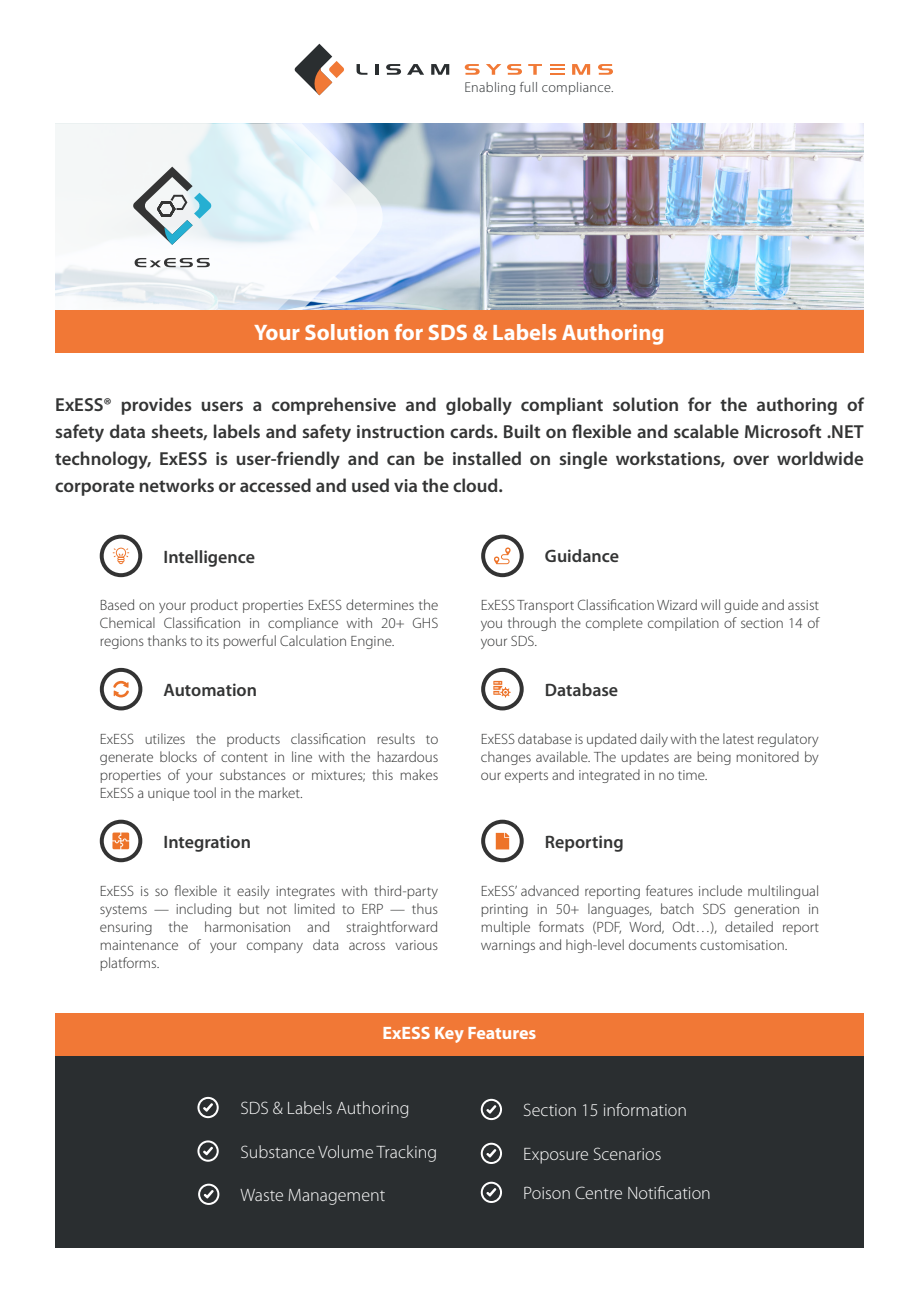
<style>
.page{position:relative;width:919px;height:1289px;background:#fff}
.page>*{position:absolute;margin:0;border:0;box-sizing:border-box;transform-origin:0 0}
.t1{font:700 22.5px "Myriad Pro";color:#fff}
.t2{font:600 18.9px/27px "Myriad Pro";color:#333434;text-align:justify}
.t3{font:300 18px "Myriad Pro";color:#fff}
.t4{font:600 18px "Myriad Pro";color:#333434}
.t5{font:700 18px "Myriad Pro";color:#fff}
.t6{font:300 15px/18px "Myriad Pro";color:#333434;text-align:justify}
.t7{font:300 14.1px "Myriad Pro";letter-spacing:.02em;color:#2a2e30}
</style>
<div class="page">
<svg style="left:294px;top:44px;width:50px;height:51px"></svg>
<svg style="left:464px;top:64px;width:15px;height:11px"></svg>
<svg style="left:486px;top:64px;width:15px;height:11px"></svg>
<svg style="left:375px;top:64px;width:3px;height:11px"></svg>
<svg style="left:386px;top:64px;width:15px;height:11px"></svg>
<svg style="left:407px;top:64px;width:17px;height:11px"></svg>
<svg style="left:431px;top:64px;width:18px;height:11px"></svg>
<svg style="left:507px;top:64px;width:15px;height:11px"></svg>
<svg style="left:528px;top:64px;width:14px;height:11px"></svg>
<svg style="left:572px;top:64px;width:18px;height:11px"></svg>
<svg style="left:598px;top:64px;width:15px;height:11px"></svg>
<svg style="left:550px;top:64px;width:14px;height:11px"></svg>
<svg style="left:356px;top:64px;width:11px;height:11px"></svg>
<img style="left:383px;top:123px;width:480px;height:187px">
<svg style="left:357px;top:123px;width:26px;height:187px"></svg>
<svg style="left:55px;top:123px;width:302px;height:187px;fill:#f4f7f8"></svg>
<div style="left:55px;top:1055px;width:808px;height:192px;background:#2a2e30"></div>
<svg style="left:480px;top:1098px;width:22px;height:22px"></svg>
<svg style="left:480px;top:1181px;width:22px;height:21px"></svg>
<svg style="left:480px;top:1142px;width:22px;height:21px"></svg>
<svg style="left:197px;top:1096px;width:22px;height:22px"></svg>
<svg style="left:198px;top:1183px;width:21px;height:21px"></svg>
<svg style="left:197px;top:1140px;width:22px;height:21px"></svg>
<div style="left:55px;top:310px;width:808px;height:43px;background:#f17836"></div>
<div style="left:55px;top:1013px;width:808px;height:42px;background:#f17836"></div>
<svg style="left:100px;top:534px;width:42px;height:43px"></svg>
<svg style="left:481px;top:668px;width:42px;height:42px"></svg>
<svg style="left:481px;top:534px;width:42px;height:43px"></svg>
<svg style="left:100px;top:668px;width:42px;height:42px"></svg>
<svg style="left:100px;top:819px;width:42px;height:43px"></svg>
<svg style="left:481px;top:819px;width:42px;height:43px"></svg>
<svg style="left:135px;top:258px;width:75px;height:9px"></svg>
<svg style="left:133px;top:167px;width:79px;height:78px"></svg>
<p class="t7" style="left:464px;top:80px;width:151px">Enabling full compliance.</p>
<p class="t1" style="left:254px;top:318px;width:412px">Your Solution for SDS &amp; Labels Authoring</p>
<p class="t2" style="left:55px;top:390px;width:809px">ExESS® provides users a comprehensive and globally compliant solution for the authoring of safety data sheets, labels and safety instruction cards. Built on flexible and scalable Microsoft .NET technology, ExESS is user-friendly and can be installed on single workstations, over worldwide corporate networks or accessed and used via the cloud.</p>
<p class="t4" style="left:163px;top:545px;width:93px">Intelligence</p>
<p class="t4" style="left:545px;top:544px;width:75px">Guidance</p>
<p class="t6" style="left:100px;top:596px;width:340px">Based on your product properties ExESS determines the Chemical Classification in compliance with 20+ GHS regions thanks to its powerful Calculation Engine.</p>
<p class="t6" style="left:480px;top:596px;width:340px">ExESS Transport Classification Wizard will guide and assist you through the complete compilation of section 14 of your SDS.</p>
<p class="t4" style="left:163px;top:678px;width:95px">Automation</p>
<p class="t6" style="left:100px;top:730px;width:340px">ExESS utilizes the products classification results to generate blocks of content in line with the hazardous properties of your substances or mixtures; this makes ExESS a unique tool in the market.</p>
<p class="t4" style="left:163px;top:830px;width:89px">Integration</p>
<p class="t6" style="left:100px;top:882px;width:340px">ExESS is so flexible it easily integrates with third-party systems — including but not limited to ERP — thus ensuring the harmonisation and straightforward maintenance of your company data across various platforms.</p>
<p class="t4" style="left:545px;top:678px;width:75px">Database</p>
<p class="t6" style="left:480px;top:730px;width:339px">ExESS database is updated daily with the latest regulatory changes available. The updates are being monitored by our experts and integrated in no time.</p>
<p class="t4" style="left:545px;top:830px;width:80px">Reporting</p>
<p class="t6" style="left:480px;top:882px;width:340px">ExESS’ advanced reporting features include multilingual printing in 50+ languages, batch SDS generation in multiple formats (PDF, Word, Odt…), detailed report warnings and high-level documents customisation.</p>
<p class="t5" style="left:382px;top:1021px;width:155px">ExESS Key Features</p>
<p class="t3" style="left:240px;top:1098px;width:171px">SDS &amp; Labels Authoring</p>
<p class="t3" style="left:240px;top:1141px;width:198px">Substance Volume Tracking</p>
<p class="t3" style="left:240px;top:1185px;width:146px">Waste Management</p>
<p class="t3" style="left:523px;top:1100px;width:165px">Section 15 information</p>
<p class="t3" style="left:523px;top:1144px;width:140px">Exposure Scenarios</p>
<p class="t3" style="left:523px;top:1183px;width:189px">Poison Centre Notification</p>
</div>
